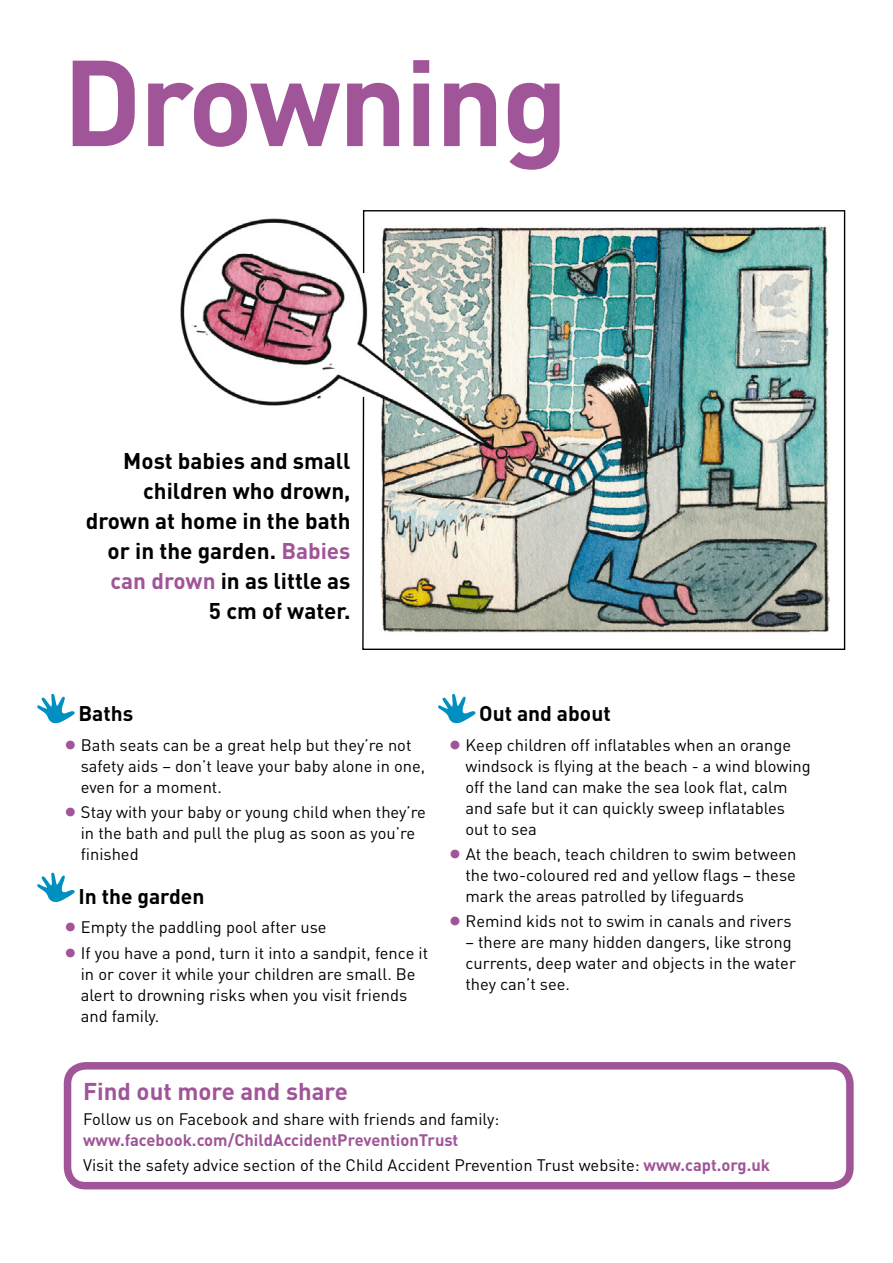
<style>
.page{position:relative;width:893px;height:1263px;background:#fff}
.page>*{position:absolute;margin:0;border:0;box-sizing:border-box;transform-origin:0 0}
.t1{font:700 120px "DIN";letter-spacing:-.02em;color:#a05598}
.t2{font:700 24px "DIN";color:#a05598}
.t3{font:700 22.5px/30px "DIN";color:#000;text-align:right}
.t4{font:700 21px "DIN";color:#000}
.t5{font:16.5px/21px "DIN";color:#000}
.s1{color:#a05598}
.s2{font-weight:700;font-size:27px;color:#a05598}
.s3{font-weight:700;color:#a05598}
</style>
<div class="page">
<svg style="left:37px;top:694px;width:38px;height:29px"></svg>
<svg style="left:37px;top:872px;width:38px;height:30px"></svg>
<svg style="left:438px;top:694px;width:37px;height:29px"></svg>
<img style="left:180px;top:218px;width:182px;height:188px">
<div style="left:64px;top:1062px;width:790px;height:127px;border:8px solid #a05598;border-radius:18px"></div>
<img style="left:362px;top:210px;width:484px;height:440px">
<h1 class="t1" style="left:63px;top:24px;width:507px">Drowning</h1>
<h3 class="t3" style="left:86px;top:445px;width:266px">Most babies and small children who drown, drown at home in the bath or in the garden. <span class="s1">Babies can drown</span> in as little as<br>5 cm of water.</h3>
<p class="t4" style="left:78px;top:700px;width:56px">Baths</p>
<p class="t5" style="left:81px;top:734px;width:346px;text-indent:-17px"><span class="s2">•</span> Bath seats can be a great help but they’re not safety aids – don’t leave your baby alone in one, even for a moment.</p>
<p class="t5" style="left:81px;top:801px;width:347px;text-indent:-17px"><span class="s2">•</span> Stay with your baby or young child when they’re in the bath and pull the plug as soon as you’re finished</p>
<p class="t4" style="left:78px;top:883px;width:128px">In the garden</p>
<p class="t5" style="left:64px;top:917px;width:264px"><span class="s2">•</span> Empty the paddling pool after use</p>
<p class="t5" style="left:81px;top:942px;width:349px;text-indent:-17px"><span class="s2">•</span> If you have a pond, turn it into a sandpit, fence it in or cover it while your children are small. Be alert to drowning risks when you visit friends and family.</p>
<p class="t4" style="left:479px;top:700px;width:133px">Out and about</p>
<p class="t5" style="left:465px;top:734px;width:347px;text-indent:-17px"><span class="s2">•</span> Keep children off inflatables when an orange windsock is flying at the beach - a wind blowing off the land can make the sea look flat, calm and safe but it can quickly sweep inflatables out to sea</p>
<p class="t5" style="left:465px;top:843px;width:333px;text-align:justify;text-indent:-17px"><span class="s2">•</span> At the beach, teach children to swim between the two-coloured red and yellow flags – these mark the areas patrolled by lifeguards</p>
<p class="t5" style="left:448px;top:911px;width:345px"><span class="s2">•</span> Remind kids not to swim in canals and rivers</p>
<p class="t5" style="left:465px;top:932px;width:332px">– there are many hidden dangers, like strong currents, deep water and objects in the water they can’t see.</p>
<h2 class="t2" style="left:83px;top:1075px;width:266px">Find out more and share</h2>
<p class="t5" style="left:83px;top:1108px;width:418px">Follow us on Facebook and share with friends and family:</p>
<p class="t5" style="left:83px;top:1127px;width:688px;line-height:25.2px"><span class="s3">www.facebook.com/ChildAccidentPreventionTrust<br></span>Visit the safety advice section of the Child Accident Prevention Trust website: <span class="s3">www.capt.org.uk</span></p>
</div>
